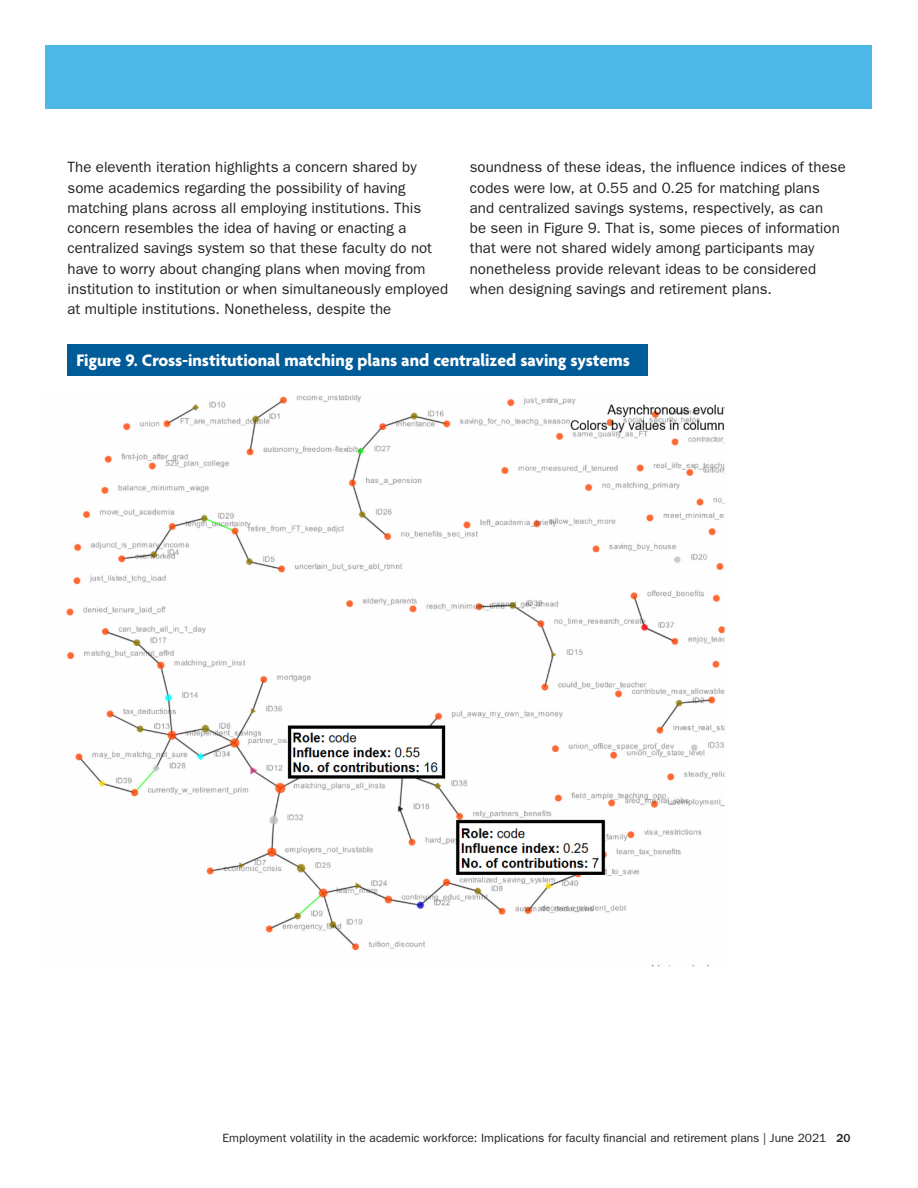
<style>
.page{position:relative;width:918px;height:1188px;background:#fff}
.page>*{position:absolute;margin:0;border:0;box-sizing:border-box;transform-origin:0 0}
._12B_Table_Header_Re{font:700 18px "Agenda";color:#fff}
._7A_Body_Text__FG_10{font:15px/20.2px "ITC Franklin Gothic Std";letter-spacing:.005em;color:#231f20}
.t1{font:12px "ITC Franklin Gothic Std";color:#231f20}
.s1{font-weight:500}
</style>
<div class="page">
<div style="left:46px;top:46px;width:826px;height:63px;background:#4eb9e9"></div>
<img style="left:66px;top:395px;width:659px;height:572px">
<div style="left:68px;top:344px;width:580px;height:32px;background:#005c98"></div>
<p class="_7A_Body_Text__FG_10" style="left:68px;top:157px;width:382px">The eleventh iteration highlights a concern shared by some academics regarding the possibility of having matching plans across all employing institutions. This concern resembles the idea of having or enacting a centralized savings system so that these faculty do not have to worry about changing plans when moving from institution to institution or when simultaneously employed at multiple institutions. Nonetheless, despite the</p>
<p class="_7A_Body_Text__FG_10" style="left:470px;top:157px;width:378px">soundness of these ideas, the influence indices of these codes were low, at 0.55 and 0.25 for matching plans and centralized savings systems, respectively, as can<br>be seen in Figure 9. That is, some pieces of information that were not shared widely among participants may nonetheless provide relevant ideas to be considered when designing savings and retirement plans.</p>
<p class="_12B_Table_Header_Re" style="left:76px;top:350px;width:555px">Figure 9. Cross-institutional matching plans and centralized saving systems</p>
<p class="t1" style="left:223px;top:1131px;width:629px">Employment volatility in the academic workforce: Implications for faculty financial and retirement plans | June 2021 <span class="s1">20</span></p>
</div>
